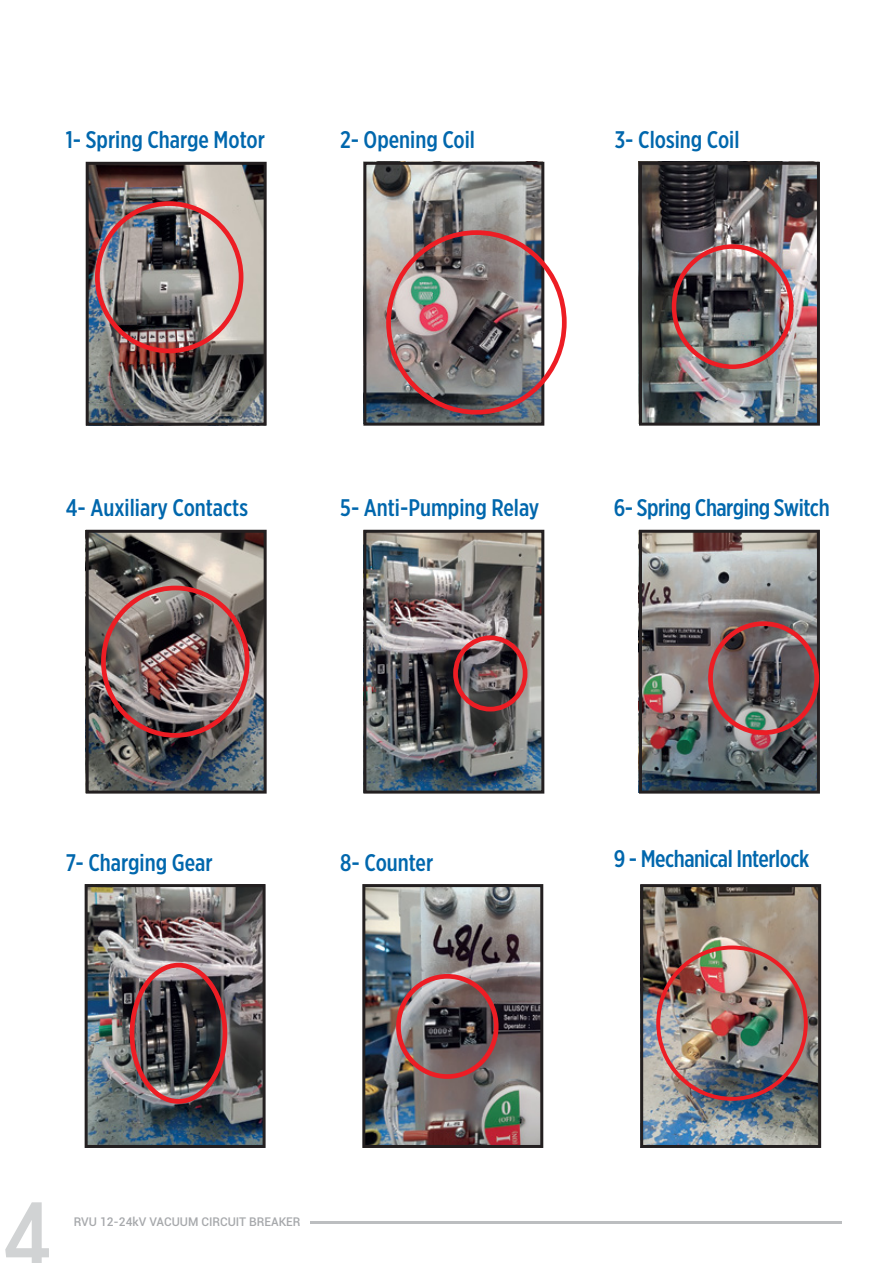
<style>
.page{position:relative;width:893px;height:1263px;background:#fff}
.page>*{position:absolute;margin:0;border:0;box-sizing:border-box;transform-origin:0 0}
.t1{font:500 98.4px "Gotham X Narrow";color:#d1d3d4}
.t2{font:500 24px "Gotham X Narrow";color:#0067ad}
.t3{font:500 24px "Gotham X Narrow";letter-spacing:-.02em;color:#0067ad}
.t4{font:500 12px "Roboto";color:#a7a9ac}
</style>
<div class="page">
<hr style="left:311px;top:1221px;width:531px;height:3px;background:#bcbec0">
<img style="left:90px;top:166px;width:173px;height:256px">
<img style="left:90px;top:534px;width:173px;height:256px">
<img style="left:367px;top:166px;width:173px;height:256px">
<img style="left:367px;top:534px;width:173px;height:256px">
<img style="left:643px;top:166px;width:173px;height:256px">
<img style="left:643px;top:534px;width:173px;height:256px">
<div style="left:95px;top:201px;width:148px;height:152px;border:5px solid #ed1d24;border-radius:50%"></div>
<div style="left:101px;top:586px;width:149px;height:152px;border:5px solid #ed1d24;border-radius:50%"></div>
<img style="left:89px;top:888px;width:173px;height:256px">
<img style="left:366px;top:888px;width:173px;height:256px">
<div style="left:130px;top:963px;width:97px;height:141px;border:5px solid #ed1d24;border-radius:50%"></div>
<img style="left:644px;top:888px;width:173px;height:256px">
<div style="left:363px;top:162px;width:181px;height:264px;border:3px solid #231f20"></div>
<div style="left:363px;top:530px;width:181px;height:264px;border:3px solid #231f20"></div>
<div style="left:362px;top:884px;width:181px;height:264px;border:3px solid #231f20"></div>
<div style="left:639px;top:162px;width:181px;height:264px;border:3px solid #231f20"></div>
<div style="left:639px;top:530px;width:181px;height:264px;border:3px solid #231f20"></div>
<div style="left:640px;top:884px;width:181px;height:264px;border:3px solid #231f20"></div>
<div style="left:86px;top:162px;width:181px;height:264px;border:3px solid #231f20"></div>
<div style="left:86px;top:530px;width:181px;height:264px;border:3px solid #231f20"></div>
<div style="left:85px;top:884px;width:181px;height:264px;border:3px solid #231f20"></div>
<div style="left:672px;top:244px;width:121px;height:125px;border:4px solid #ed1d24;border-radius:50%"></div>
<div style="left:386px;top:230px;width:181px;height:185px;border:5px solid #ed1d24;border-radius:50%"></div>
<div style="left:453px;top:635px;width:74px;height:76px;border:5px solid #ed1d24;border-radius:50%"></div>
<div style="left:708px;top:621px;width:111px;height:114px;border:5px solid #ed1d24;border-radius:50%"></div>
<div style="left:396px;top:974px;width:103px;height:105px;border:5px solid #ed1d24;border-radius:50%"></div>
<div style="left:656px;top:945px;width:152px;height:156px;border:4px solid #ed1d24;border-radius:50%"></div>
<p class="t2" style="left:66px;top:125px;width:201px">1- Spring Charge Motor</p>
<p class="t2" style="left:340px;top:125px;width:136px">2- Opening Coil</p>
<p class="t2" style="left:615px;top:125px;width:126px">3- Closing Coil</p>
<p class="t2" style="left:66px;top:493px;width:184px">4- Auxiliary Contacts</p>
<p class="t2" style="left:340px;top:493px;width:201px">5- Anti-Pumping Relay</p>
<p class="t3" style="left:614px;top:493px;width:218px">6- Spring Charging Switch</p>
<p class="t2" style="left:66px;top:848px;width:148px">7- Charging Gear</p>
<p class="t2" style="left:340px;top:848px;width:94px">8- Counter</p>
<h1 class="t1" style="left:3px;top:1177px;width:50px">4</h1>
<p class="t4" style="left:74px;top:1213px;width:228px">RVU 12-24kV VACUUM CIRCUIT BREAKER</p>
<p class="t3" style="left:614px;top:844px;width:197px">9 - Mechanical Interlock</p>
</div>
